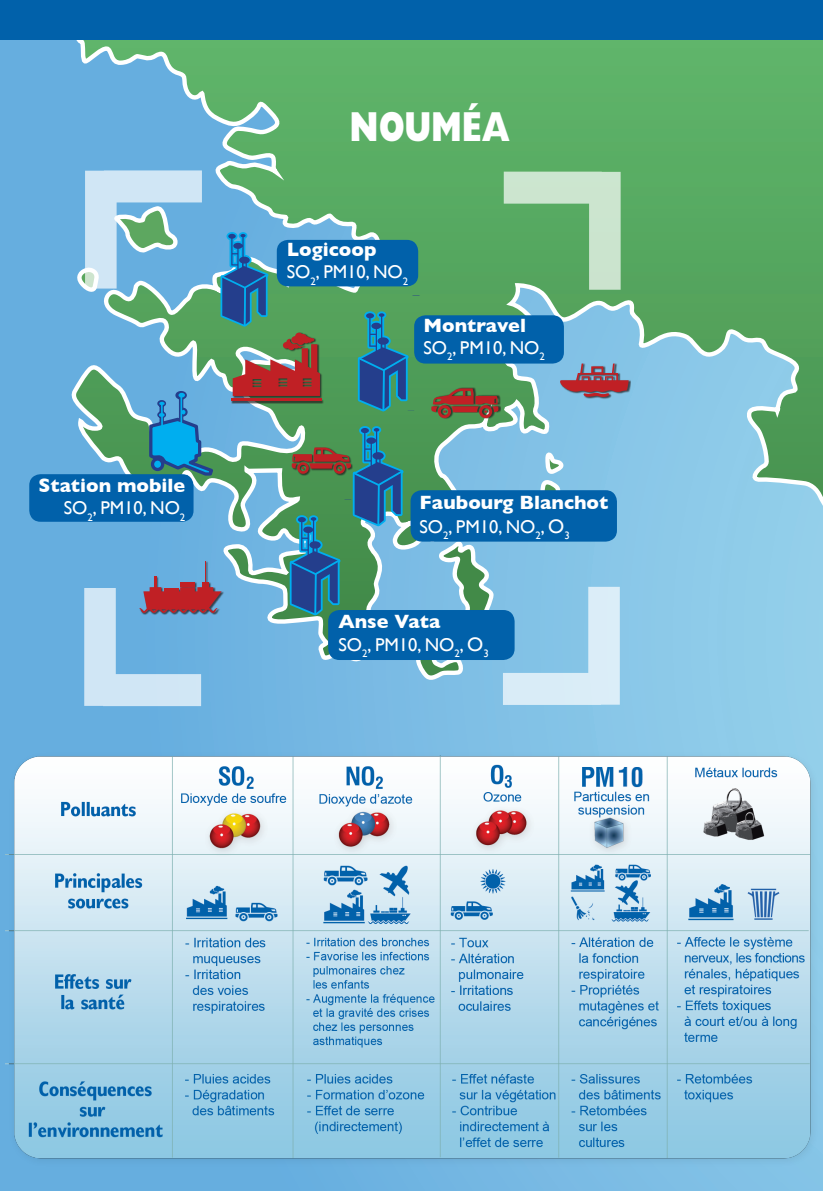
<style>
.page{position:relative;width:823px;height:1191px;background:#fff}
.page>*{position:absolute;margin:0;border:0;box-sizing:border-box;transform-origin:0 0}
.t1{font:800 42.2px "Gill Sans";color:#fff;scale:.75 1}
.t2{font:700 19.6px "Gill Sans";color:#fff}
.t3{font:18.6px "Gill Sans";color:#fff}
.s1{font-size:19.6px}
</style>
<div class="page">
<div style="left:0;top:28px;width:822px;height:1163px;background:#66aedf"></div>
<svg style="left:65px;top:39px;width:757px;height:569px"></svg>
<svg style="left:415px;top:540px;width:76px;height:68px;background:#83bbc4"></svg>
<svg style="left:536px;top:450px;width:28px;height:40px"></svg>
<svg style="left:503px;top:172px;width:117px;height:118px;background:#8cc393"></svg>
<svg style="left:76px;top:170px;width:126px;height:127px"></svg>
<svg style="left:502px;top:587px;width:117px;height:21px;background:#9acdea"></svg>
<div style="left:0;top:0;width:822px;height:39px;background:#0161aa"></div>
<svg style="left:211px;top:217px;width:73px;height:2px"></svg>
<svg style="left:220px;top:232px;width:49px;height:95px"></svg>
<svg style="left:147px;top:390px;width:68px;height:87px"></svg>
<div style="left:29px;top:474px;width:164px;height:48px;background:#0161aa;border-radius:11px"></div>
<div style="left:276px;top:240px;width:142px;height:46px;background:#0161aa;border-radius:11px"></div>
<svg style="left:347px;top:296px;width:77px;height:1px"></svg>
<div style="left:414px;top:315px;width:149px;height:48px;background:#0161aa;border-radius:11px"></div>
<svg style="left:342px;top:311px;width:77px;height:101px;background:#37837c"></svg>
<div style="left:410px;top:490px;width:206px;height:51px;background:#0161aa;border-radius:11px"></div>
<img style="left:6px;top:608px;width:816px;height:583px">
<div style="left:139px;top:561px;width:85px;height:54px;background:#231f20;opacity:.75"></div>
<svg style="left:84px;top:561px;width:137px;height:145px"></svg>
<div style="left:559px;top:363px;width:71px;height:36px;background:#231f20;opacity:.75"></div>
<svg style="left:559px;top:363px;width:69px;height:34px;background:#957084"></svg>
<div style="left:431px;top:387px;width:69px;height:32px;background:#231f20;opacity:.75"></div>
<svg style="left:431px;top:388px;width:67px;height:30px;background:#805439"></svg>
<svg style="left:279px;top:426px;width:125px;height:189px;background:#508c86"></svg>
<div style="left:230px;top:332px;width:93px;height:72px;background:#231f20;opacity:.75"></div>
<hr style="left:231px;top:398px;width:90px;height:3px;background:#c02025">
<svg style="left:232px;top:333px;width:88px;height:63px;background:#97604d"></svg>
<p class="t2" style="left:38px;top:474px;width:148px">Station mobile</p>
<p class="t3" style="left:64px;top:497px;width:123px">SO<sub>2</sub>, PM10, NO<sub>2</sub></p>
<h1 class="t1" style="left:349px;top:102px;width:215px">NOUMÉA</h1>
<p class="t2" style="left:286px;top:238px;width:91px">Logicoop</p>
<p class="t3" style="left:286px;top:261px;width:123px">SO<sub>2</sub>, PM10, NO<sub>2</sub></p>
<p class="t2" style="left:423px;top:314px;width:104px">Montravel</p>
<p class="t3" style="left:423px;top:337px;width:123px">SO<sub>2</sub>, PM10, NO<sub>2</sub></p>
<p class="t2" style="left:419px;top:491px;width:190px">Faubourg Blanchot</p>
<p class="t3" style="left:419px;top:515px;width:152px">SO<sub>2</sub>, PM10, NO<sub>2</sub>, <span class="s1">O</span><sub>3</sub></p>
<p class="t2" style="left:338px;top:609px;width:103px">Anse Vata</p>
<p class="t3" style="left:338px;top:634px;width:152px">SO<sub>2</sub>, PM10, NO<sub>2</sub>, <span class="s1">O</span><sub>3</sub></p>
</div>
